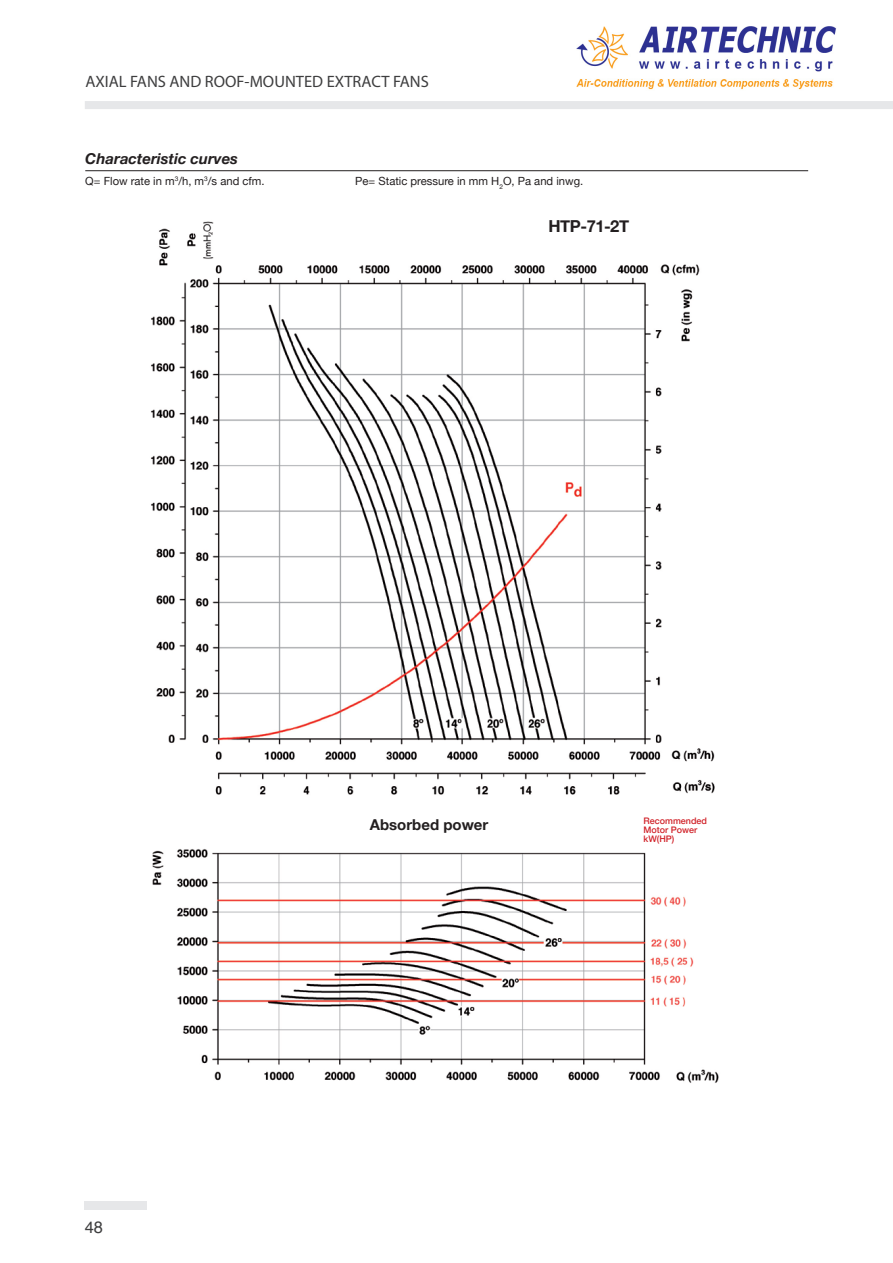
<style>
.page{position:relative;width:893px;height:1263px;background:#fff}
.page>*{position:absolute;margin:0;border:0;box-sizing:border-box;transform-origin:0 0}
.t1{font:16.5px "Myriad Pro";color:#3e3e3f}
.t2{font:700 16.5px "Helvetica Neue";letter-spacing:-.03em;color:#231f20}
.t3{font:16.5px "Helvetica";color:#3e3e3f}
.t4{font:italic 700 15px "Helvetica Neue";color:#231f20}
.t5{font:700 15px "Helvetica Neue";color:#231f20}
.t6{font:11.25px "Helvetica Neue";color:#231f20}
.t7{font:500 9px/9px "Helvetica Neue";color:#d1232a}
</style>
<div class="page">
<div style="left:85px;top:1202px;width:62px;height:8px;background:#e6e7e9"></div>
<div style="left:85px;top:101px;width:808px;height:8px;background:#e6e7e9"></div>
<img style="left:151px;top:221px;width:568px;height:862px">
<hr style="left:85px;top:170px;width:723px;height:1px;background:#231f20">
<img style="left:576px;top:27px;width:260px;height:63px">
<h1 class="t1" style="left:86px;top:71px;width:345px">AXIAL FANS AND ROOF-MOUNTED EXTRACT FANS</h1>
<h2 class="t4" style="left:85px;top:147px;width:154px">Characteristic curves</h2>
<p class="t6" style="left:85px;top:173px;width:181px">Q= Flow rate in m<sup>3</sup>/h, m<sup>3</sup>/s and cfm.</p>
<p class="t6" style="left:355px;top:173px;width:229px">Pe= Static pressure in mm H<sub>2</sub>O, Pa and inwg.</p>
<h1 class="t2" style="left:549px;top:213px;width:82px">HTP-71-2T</h1>
<h1 class="t3" style="left:85px;top:1214px;width:20px">48</h1>
<h2 class="t5" style="left:370px;top:812px;width:120px">Absorbed power</h2>
<p class="t7" style="left:643px;top:815px;width:65px">Recommended<br>Motor Power kW(HP)</p>
</div>
